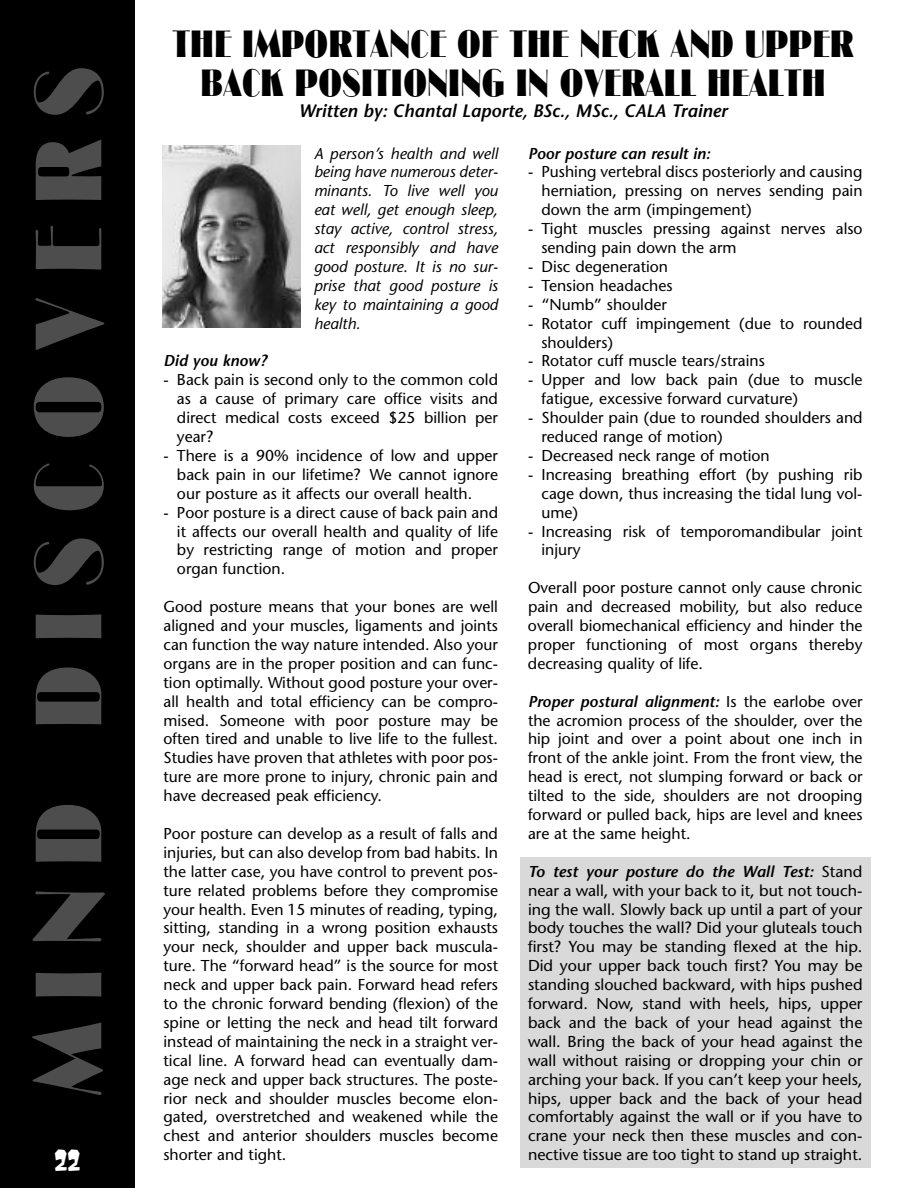
<style>
.page{position:relative;width:918px;height:1188px;background:#fff}
.page>*{position:absolute;margin:0;border:0;box-sizing:border-box;transform-origin:0 0}
.t1{font:89.25px "Cg Broadway";letter-spacing:.245em;color:#4d4d4d}
.t2{font:36px/39px "Cg Broadway";color:#000;text-align:center;scale:.9 1}
.t3{font:27px "Kerouac";color:#fff}
.t4{font:italic 600 18px "Stone Sans";color:#000}
.t5{font:15.75px/18.9px "Stone Sans";color:#000;text-align:justify}
.t6{font:italic 15.75px/18.9px "Stone Sans";color:#000;text-align:justify}
.t7{font:italic 600 15.75px "Stone Sans";color:#000}
.s1{font-weight:600;font-style:italic}
</style>
<div class="page">
<div style="left:520px;top:857px;width:351px;height:311px;background:#d9d9d9"></div>
<div style="left:0;top:0;width:135px;height:1188px;background:#000"></div>
<img style="left:162px;top:146px;width:139px;height:182px">
<h1 class="t1" style="left:18px;top:1096px;width:1032px;rotate:-90deg">MIND DISCOVERS</h1>
<h3 class="t3" style="left:55px;top:1145px;width:27px">22</h3>
<h2 class="t2" style="left:172px;top:25px;width:758px">THE IMPORTANCE OF THE NECK AND UPPER<br>BACK POSITIONING IN OVERALL HEALTH</h2>
<p class="t4" style="left:299px;top:104px;width:430px">Written by: Chantal Laporte, BSc., MSc., CALA Trainer</p>
<p class="t6" style="left:314px;top:145px;width:186px">A person’s health and well being have numerous deter&shy;minants. To live well you eat well, get enough sleep, stay active, control stress, act responsibly and have good posture. It is no sur&shy;prise that good posture is key to maintaining a good health.</p>
<p class="t7" style="left:164px;top:355px;width:105px">Did you know?</p>
<p class="t5" style="left:177px;top:372px;width:323px;text-indent:-13px">- Back pain is second only to the common cold as a cause of primary care office visits and direct medical costs exceed $25 billion per year?</p>
<p class="t5" style="left:177px;top:448px;width:323px;text-indent:-13px">- There is a 90% incidence of low and upper back pain in our lifetime? We cannot ignore our posture as it affects our overall health.</p>
<p class="t5" style="left:177px;top:504px;width:323px;text-indent:-13px">- Poor posture is a direct cause of back pain and it affects our overall health and quality of life by restricting range of motion and proper organ function.</p>
<p class="t5" style="left:163px;top:599px;width:336px">Good posture means that your bones are well aligned and your muscles, ligaments and joints can function the way nature intended. Also your organs are in the proper position and can func&shy;tion optimally. Without good posture your over&shy;all health and total efficiency can be compro&shy;mised. Someone with poor posture may be often tired and unable to live life to the fullest.<br>Studies have proven that athletes with poor pos&shy;ture are more prone to injury, chronic pain and have decreased peak efficiency.</p>
<p class="t5" style="left:163px;top:826px;width:336px">Poor posture can develop as a result of falls and injuries, but can also develop from bad habits. In the latter case, you have control to prevent pos&shy;ture related problems before they compromise your health. Even 15 minutes of reading, typing, sitting, standing in a wrong position exhausts your neck, shoulder and upper back muscula&shy;ture. The “forward head” is the source for most neck and upper back pain. Forward head refers to the chronic forward bending (flexion) of the spine or letting the neck and head tilt forward instead of maintaining the neck in a straight ver&shy;tical line. A forward head can eventually dam&shy;age neck and upper back structures. The poste&shy;rior neck and shoulder muscles become elon&shy;gated, overstretched and weakened while the chest and anterior shoulders muscles become shorter and tight.</p>
<p class="t7" style="left:528px;top:147px;width:184px">Poor posture can result in:</p>
<p class="t5" style="left:541px;top:164px;width:323px;text-indent:-13px">- Pushing vertebral discs posteriorly and causing herniation, pressing on nerves sending pain down the arm (impingement)</p>
<p class="t5" style="left:541px;top:221px;width:323px;text-indent:-13px">- Tight muscles pressing against nerves also sending pain down the arm</p>
<p class="t5" style="left:528px;top:259px;width:142px">- Disc degeneration</p>
<p class="t5" style="left:528px;top:278px;width:146px">- Tension headaches</p>
<p class="t5" style="left:528px;top:297px;width:140px">- “Numb” shoulder</p>
<p class="t5" style="left:541px;top:315px;width:323px;text-indent:-13px">- Rotator cuff impingement (due to rounded shoulders)</p>
<p class="t5" style="left:528px;top:353px;width:238px">- Rotator cuff muscle tears/strains</p>
<p class="t5" style="left:541px;top:372px;width:323px;text-indent:-13px">- Upper and low back pain (due to muscle fatigue, excessive forward curvature)</p>
<p class="t5" style="left:541px;top:410px;width:323px;text-indent:-13px">- Shoulder pain (due to rounded shoulders and reduced range of motion)</p>
<p class="t5" style="left:528px;top:448px;width:243px">- Decreased neck range of motion</p>
<p class="t5" style="left:541px;top:467px;width:323px;text-indent:-13px">- Increasing breathing effort (by pushing rib cage down, thus increasing the tidal lung vol&shy;ume)</p>
<p class="t5" style="left:541px;top:523px;width:323px;text-indent:-13px">- Increasing risk of temporomandibular joint injury</p>
<p class="t5" style="left:528px;top:580px;width:336px">Overall poor posture cannot only cause chronic pain and decreased mobility, but also reduce overall biomechanical efficiency and hinder the proper functioning of most organs thereby decreasing quality of life.</p>
<p class="t5" style="left:528px;top:693px;width:336px"><span class="s1">Proper postural alignment:</span> Is the earlobe over the acromion process of the shoulder, over the hip joint and over a point about one inch in front of the ankle joint. From the front view, the head is erect, not slumping forward or back or tilted to the side, shoulders are not drooping forward or pulled back, hips are level and knees are at the same height.</p>
<p class="t5" style="left:528px;top:864px;width:336px"><span class="s1">To test your posture do the Wall Test:</span> Stand near a wall, with your back to it, but not touch&shy;ing the wall. Slowly back up until a part of your body touches the wall? Did your gluteals touch first? You may be standing flexed at the hip.<br>Did your upper back touch first? You may be standing slouched backward, with hips pushed forward. Now, stand with heels, hips, upper back and the back of your head against the wall. Bring the back of your head against the wall without raising or dropping your chin or arching your back. If you can’t keep your heels, hips, upper back and the back of your head comfortably against the wall or if you have to crane your neck then these muscles and con&shy;nective tissue are too tight to stand up straight.</p>
</div>
